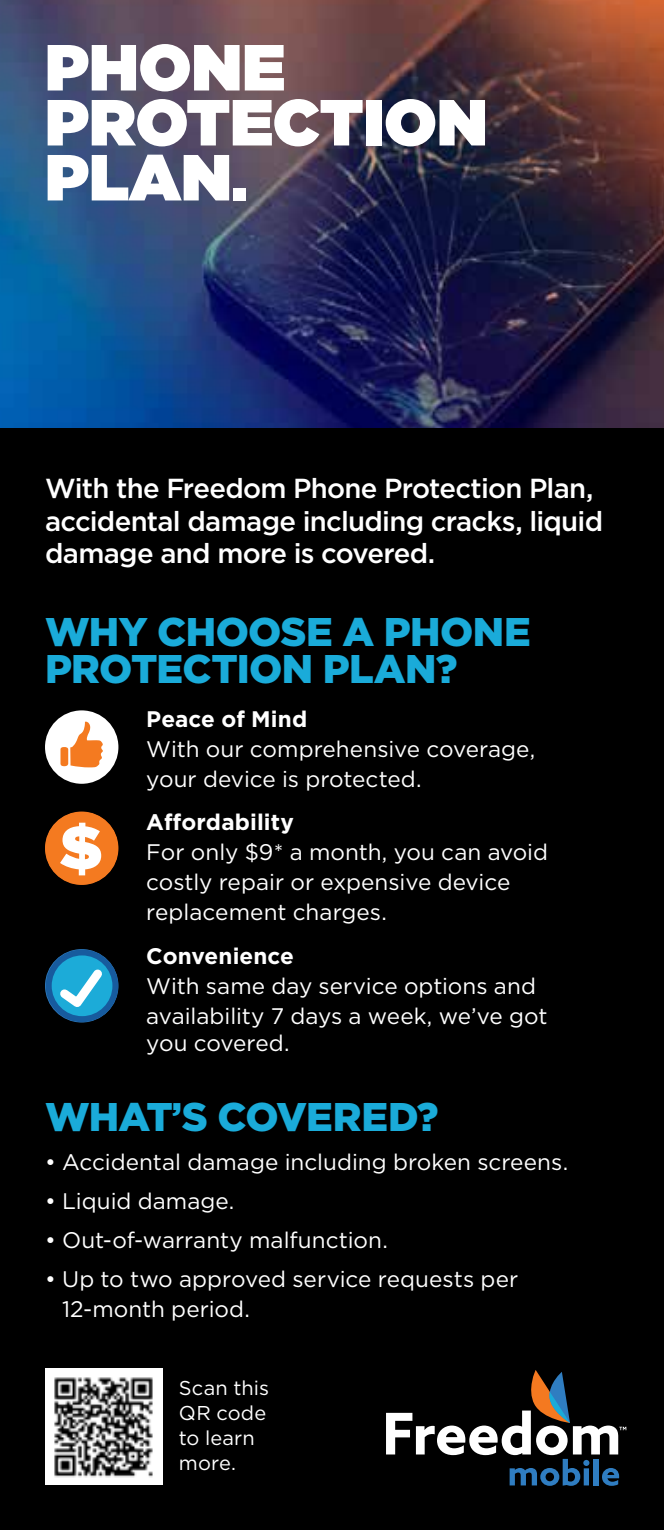
<style>
.page{position:relative;width:664px;height:1530px;background:#000}
.page>*{position:absolute;margin:0;border:0;box-sizing:border-box;transform-origin:0 0}
.t1{font:900 65px/55px "Gotham";color:#fff}
.t2{font:900 40px/37.5px "Gotham";letter-spacing:-.015em;color:#1aabd9}
.t3{font:500 27.5px/32.5px "Gotham";letter-spacing:-.025em;color:#fff}
.t4{font:22.5px/30px "Gotham";color:#fff}
.t5{font:700 22.5px "Gotham";letter-spacing:.005em;color:#fff}
.t6{font:20px/25px "Gotham";letter-spacing:.01em;color:#fff}
.s1{font-size:55px}
.s2{font-size:35.5px}
</style>
<div class="page">
<div style="left:45px;top:710px;width:73px;height:74px;background:#fff;border-radius:50%"></div>
<svg style="left:60px;top:722px;width:43px;height:45px"></svg>
<svg style="left:45px;top:812px;width:73px;height:73px"></svg>
<svg style="left:46px;top:949px;width:72px;height:73px"></svg>
<svg style="left:386px;top:1370px;width:240px;height:116px"></svg>
<img style="left:0;top:0;width:664px;height:428px">
<div style="left:45px;top:1368px;width:117px;height:117px;background:#fff"></div>
<img style="left:54px;top:1377px;width:99px;height:101px">
<h1 class="t1" style="left:45px;top:39px;width:444px">PHONE<br>PROTECTION<br>PLAN<span class="s1">.</span></h1>
<p class="t3" style="left:45px;top:472px;width:559px">With the Freedom Phone Protection Plan, accidental damage including cracks, liquid damage and more is covered.</p>
<h2 class="t2" style="left:45px;top:613px;width:487px">WHY CHOOSE A PHONE<br>PROTECTION PLAN?</h2>
<p class="t5" style="left:146px;top:704px;width:162px">Peace of Mind</p>
<p class="t4" style="left:146px;top:733px;width:390px">With our comprehensive coverage, your device is protected.</p>
<p class="t5" style="left:146px;top:807px;width:149px">Affordability</p>
<p class="t4" style="left:146px;top:837px;width:403px">For only $9* a month, you can avoid costly repair or expensive device replacement charges.</p>
<p class="t5" style="left:146px;top:941px;width:149px">Convenience</p>
<p class="t4" style="left:146px;top:970px;width:403px">With same day service options and availability 7 days a week, we’ve got</p>
<p class="t4" style="left:146px;top:1028px;width:145px">you covered.</p>
<h2 class="t2" style="left:45px;top:1098px;width:395px">WHAT<span class="s2">’</span>S COVERED?</h2>
<p class="t4" style="left:45px;top:1147px;width:525px">• Accidental damage including broken screens.</p>
<p class="t4" style="left:45px;top:1186px;width:191px">• Liquid damage.</p>
<p class="t4" style="left:45px;top:1225px;width:344px">• Out-of-warranty malfunction.</p>
<p class="t4" style="left:62px;top:1264px;width:458px;text-indent:-17px">• Up to two approved service requests per<br>12-month period.</p>
<p class="t6" style="left:179px;top:1375px;width:92px">Scan this<br>QR code to learn more.</p>
</div>
